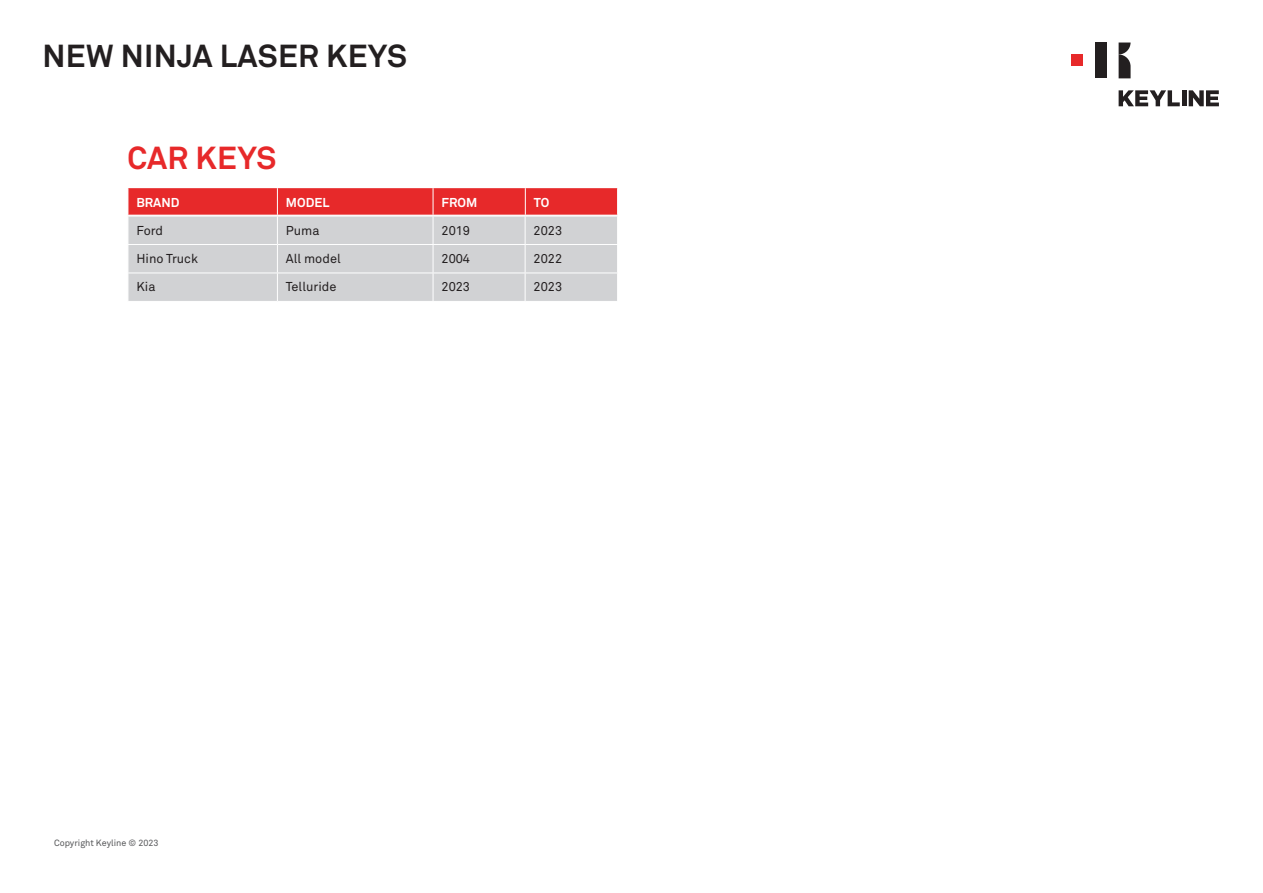
<style>
.page{position:relative;width:1263px;height:893px;background:#fff}
.page>*{position:absolute;margin:0;border:0;box-sizing:border-box;transform-origin:0 0}
.t1{font:700 31.5px "Akkurat Pro";letter-spacing:.01em;color:#231f20}
.t2{font:700 31.5px "Akkurat Pro";letter-spacing:.01em;color:#e7292a}
.t3{font:12.75px "Akkurat Pro";color:#231f20}
.t4{font:700 12.75px "Akkurat Pro";color:#fff}
.t5{font:9px "Akkurat Pro";color:#57585a}
</style>
<div class="page">
<svg style="left:1118px;top:43px;width:12px;height:35px"></svg>
<div style="left:1095px;top:43px;width:12px;height:35px;background:#231f20"></div>
<div style="left:1071px;top:54px;width:12px;height:12px;background:#e7292a"></div>
<svg style="left:1118px;top:90px;width:62px;height:16px"></svg>
<hr style="left:1182px;top:90px;width:4px;height:16px;background:#231f20">
<svg style="left:1189px;top:90px;width:30px;height:16px"></svg>
<svg style="left:128px;top:188px;width:490px;height:113px;background:#d8acae"></svg>
<h1 class="t1" style="left:43px;top:37px;width:366px">NEW NINJA LASER KEYS</h1>
<h1 class="t2" style="left:128px;top:139px;width:150px">CAR KEYS</h1>
<p class="t4" style="left:136px;top:194px;width:45px">BRAND</p>
<p class="t4" style="left:286px;top:194px;width:45px">MODEL</p>
<p class="t4" style="left:442px;top:194px;width:37px">FROM</p>
<p class="t4" style="left:534px;top:194px;width:17px">TO</p>
<p class="t3" style="left:136px;top:223px;width:28px">Ford</p>
<p class="t3" style="left:286px;top:223px;width:35px">Puma</p>
<p class="t3" style="left:442px;top:223px;width:30px">2019</p>
<p class="t3" style="left:534px;top:223px;width:30px">2023</p>
<p class="t3" style="left:136px;top:251px;width:63px">Hino Truck</p>
<p class="t3" style="left:286px;top:251px;width:56px">All model</p>
<p class="t3" style="left:442px;top:251px;width:30px">2004</p>
<p class="t3" style="left:534px;top:251px;width:30px">2022</p>
<p class="t3" style="left:136px;top:280px;width:21px">Kia</p>
<p class="t3" style="left:286px;top:280px;width:52px">Telluride</p>
<p class="t3" style="left:442px;top:280px;width:30px">2023</p>
<p class="t3" style="left:534px;top:280px;width:30px">2023</p>
<p class="t5" style="left:54px;top:838px;width:106px">Copyright Keyline © 2023</p>
</div>
